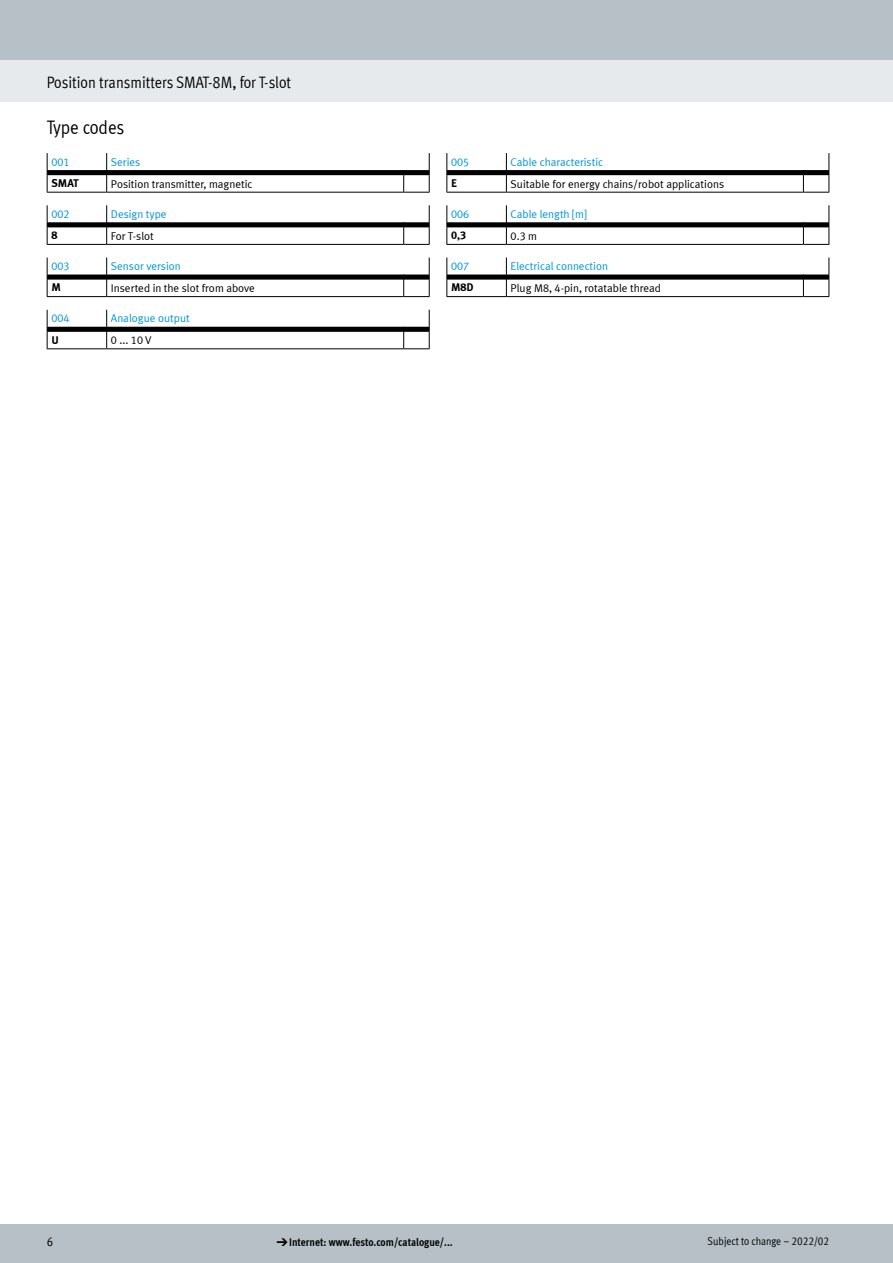
<style>
.page{position:relative;width:893px;height:1263px;background:#fff}
.page>*{position:absolute;margin:0;border:0;box-sizing:border-box;transform-origin:0 0}
.FES_title_section{font:19.5px "Meta Cond LF";color:#000}
.FES_title_family{font:16.5px "Meta Cond LF";color:#000}
.t1{font:12.75px "Meta Cond LF";color:#000}
.t2{font:11.25px "Meta Plus LF";color:#000}
.t3{font:11.25px "Meta Plus LF";color:#0095db}
.t4{font:700 11.25px "Meta Cond LF";color:#000}
.t5{font:11.25px "Meta Cond LF";color:#000}
.t6{font:700 11.25px "Meta Plus LF";color:#000}
.s1{font-family:"Meto Pict 182";font-weight:400}
</style>
<div class="page">
<div style="left:0;top:1225px;width:893px;height:38px;background:#b6c0c6"></div>
<div style="left:0;top:60px;width:893px;height:42px;background:#e7eaec"></div>
<div style="left:0;top:0;width:893px;height:60px;background:#b6c0c6"></div>
<svg style="left:47px;top:153px;width:383px;height:40px"></svg>
<svg style="left:47px;top:205px;width:383px;height:40px"></svg>
<svg style="left:47px;top:257px;width:383px;height:40px"></svg>
<svg style="left:47px;top:310px;width:383px;height:39px"></svg>
<svg style="left:446px;top:153px;width:383px;height:40px"></svg>
<svg style="left:446px;top:205px;width:383px;height:40px"></svg>
<svg style="left:446px;top:257px;width:383px;height:40px"></svg>
<p class="FES_title_family" style="left:47px;top:72px;width:246px">Position transmitters SMAT-8M, for T-slot</p>
<p class="FES_title_section" style="left:47px;top:116px;width:79px">Type codes</p>
<p class="t3" style="left:51px;top:155px;width:20px">001</p>
<p class="t3" style="left:111px;top:155px;width:31px">Series</p>
<p class="t6" style="left:51px;top:176px;width:29px">SMAT</p>
<p class="t2" style="left:111px;top:177px;width:143px">Position transmitter, magnetic</p>
<p class="t3" style="left:51px;top:207px;width:20px">002</p>
<p class="t3" style="left:111px;top:207px;width:57px">Design type</p>
<p class="t6" style="left:51px;top:228px;width:8px">8</p>
<p class="t2" style="left:111px;top:229px;width:44px">For T-slot</p>
<p class="t3" style="left:51px;top:260px;width:20px">003</p>
<p class="t3" style="left:111px;top:260px;width:71px">Sensor version</p>
<p class="t6" style="left:51px;top:280px;width:11px">M</p>
<p class="t2" style="left:111px;top:281px;width:145px">Inserted in the slot from above</p>
<p class="t3" style="left:51px;top:312px;width:20px">004</p>
<p class="t3" style="left:111px;top:312px;width:80px">Analogue output</p>
<p class="t6" style="left:51px;top:333px;width:9px">U</p>
<p class="t2" style="left:111px;top:333px;width:42px">0 ... 10 V</p>
<p class="t3" style="left:451px;top:155px;width:20px">005</p>
<p class="t3" style="left:511px;top:155px;width:94px">Cable characteristic</p>
<p class="t6" style="left:451px;top:176px;width:8px">E</p>
<p class="t2" style="left:511px;top:177px;width:215px">Suitable for energy chains/robot applications</p>
<p class="t3" style="left:451px;top:207px;width:20px">006</p>
<p class="t3" style="left:511px;top:207px;width:78px">Cable length [m]</p>
<p class="t6" style="left:451px;top:228px;width:17px">0,3</p>
<p class="t2" style="left:511px;top:229px;width:28px">0.3 m</p>
<p class="t3" style="left:451px;top:260px;width:20px">007</p>
<p class="t3" style="left:511px;top:260px;width:99px">Electrical connection</p>
<p class="t6" style="left:451px;top:280px;width:24px">M8D</p>
<p class="t2" style="left:511px;top:281px;width:152px">Plug M8, 4-pin, rotatable thread</p>
<p class="t1" style="left:47px;top:1234px;width:8px">6</p>
<p class="t4" style="left:276px;top:1235px;width:178px"><span class="s1">d</span>Internet: www.festo.com/catalogue/...</p>
<p class="t5" style="left:708px;top:1234px;width:123px">Subject to change – 2022/02</p>
</div>
